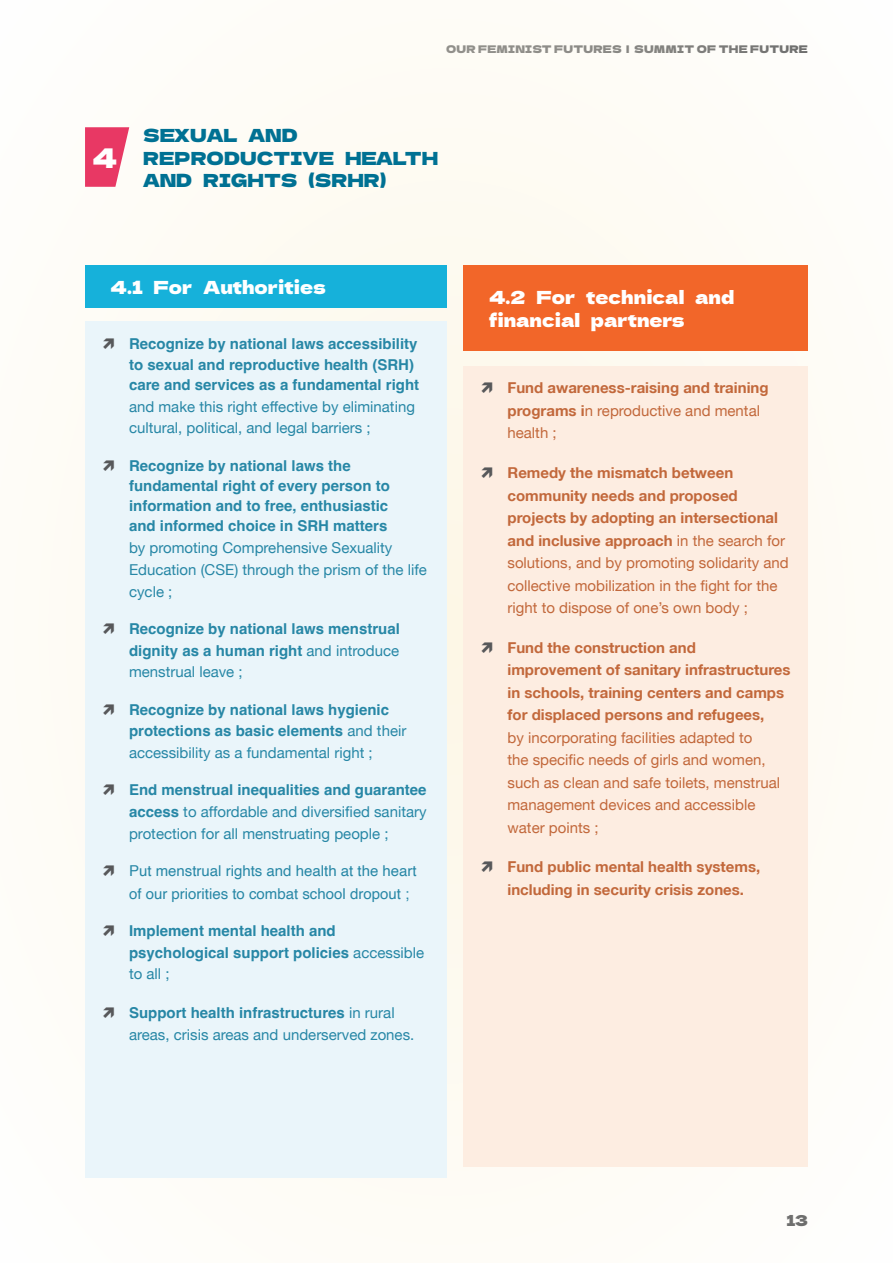
<style>
.page{position:relative;width:893px;height:1263px;background:#fefcf7}
.page>*{position:absolute;margin:0;border:0;box-sizing:border-box;transform-origin:0 0}
.titre_2{font:27px "Dela Gothic One";color:#fff}
.titre_2-2{font:18px/22.5px "Dela Gothic One";color:#fff}
.titre_2-3{font:18px/22.5px "Dela Gothic One";color:#007193}
.t1{font:15px/22.5px "Helvetica Neue LT";color:#c2683b}
.t2{font:700 15px/21.8px "Helvetica";color:#2787a6}
.t3{font:15px/21.8px "Helvetica Neue LT";color:#2787a6}
.t4{font:700 15px/22.5px "Helvetica Neue LT";color:#c2683b}
.t5{font:15px/22.5px "Helvetica";color:#2787a6}
.t6{font:15px "Dela Gothic One";color:#57585a}
.t7{font:10.5px "Dela Gothic One";letter-spacing:.02em;color:#57585a}
.s1{font-family:"Helvetica Neue LT";font-weight:400}
.s2{font-family:"Helvetica";font-weight:700}
.s3{font-weight:400}
.s4{font-weight:700}
</style>
<div class="page">
<div style="left:85px;top:321px;width:361px;height:857px;background:#eaf5fa"></div>
<div style="left:463px;top:366px;width:345px;height:800px;background:#fdede1"></div>
<div style="left:85px;top:266px;width:361px;height:42px;background:#16b1da"></div>
<div style="left:463px;top:266px;width:345px;height:85px;background:#f26629"></div>
<svg style="left:85px;top:127px;width:44px;height:60px;background:#eb577b"></svg>
<p class="t7" style="left:446px;top:41px;width:363px">OUR FEMINIST FUTURES | SUMMIT OF THE FUTURE</p>
<p class="titre_2" style="left:92px;top:136px;width:26px">4</p>
<p class="titre_2-3" style="left:143px;top:123px;width:297px">SEXUAL AND<br>REPRODUCTIVE HEALTH<br>AND RIGHTS (SRHR)</p>
<p class="titre_2-2" style="left:111px;top:275px;width:217px">4.1 For Authorities</p>
<p class="t2" style="left:129px;top:336px;width:292px;line-height:20.2px">Recognize by national laws accessibility to sexual and reproductive health (SRH) care and services as a fundamental right</p>
<p class="t3" style="left:129px;top:395px;width:287px">and make this right effective by eliminating cultural, political, and legal barriers ;</p>
<p class="t2" style="left:129px;top:457px;width:262px;line-height:20.2px">Recognize by national laws the fundamental right of every person to information and to free, enthusiastic and informed choice in SRH matters</p>
<p class="t3" style="left:129px;top:537px;width:299px">by promoting Comprehensive Sexuality<br>Education (CSE) through the prism of the life cycle ;</p>
<p class="t2" style="left:129px;top:619px;width:272px;text-align:justify">Recognize by national laws menstrual dignity as a human right <span class="s1">and introduce menstrual leave ;</span></p>
<p class="t2" style="left:129px;top:700px;width:279px">Recognize by national laws hygienic protections as basic elements <span class="s1">and their accessibility as a fundamental right ;</span></p>
<p class="t3" style="left:129px;top:779px;width:299px;text-align:justify"><span class="s2">End menstrual inequalities and guarantee access</span> to affordable and diversified sanitary protection for all menstruating people ;</p>
<p class="t5" style="left:129px;top:860px;width:289px">Put menstrual rights and health at the heart of our priorities to combat school dropout ;</p>
<p class="t2" style="left:129px;top:921px;width:297px">Implement mental health and psychological support policies <span class="s1">accessible to all ;</span></p>
<p class="t3" style="left:129px;top:1002px;width:287px"><span class="s2">Support health infrastructures</span> in rural areas, crisis areas and underserved zones.</p>
<p class="titre_2-2" style="left:489px;top:285px;width:247px">4.2 For technical and financial partners</p>
<p class="t4" style="left:507px;top:377px;width:263px">Fund awareness-raising and training programs i<span class="s3">n reproductive and mental health ;</span></p>
<p class="t1" style="left:507px;top:461px;width:283px"><span class="s4">Remedy the mismatch between community needs and proposed projects by adopting an intersectional and inclusive approach</span> in the search for solutions, and by promoting solidarity and collective mobilization in the fight for the right to dispose of one’s own body ;</p>
<p class="t1" style="left:507px;top:636px;width:285px"><span class="s4">Fund the construction and improvement of sanitary infrastructures in schools, training centers and camps for displaced persons and refugees,<br></span>by incorporating facilities adapted to<br>the specific needs of girls and women, such as clean and safe toilets, menstrual management devices and accessible water points ;</p>
<p class="t4" style="left:507px;top:855px;width:254px">Fund public mental health systems, including in security crisis zones.</p>
<p class="t6" style="left:786px;top:1209px;width:23px">13</p>
</div>
